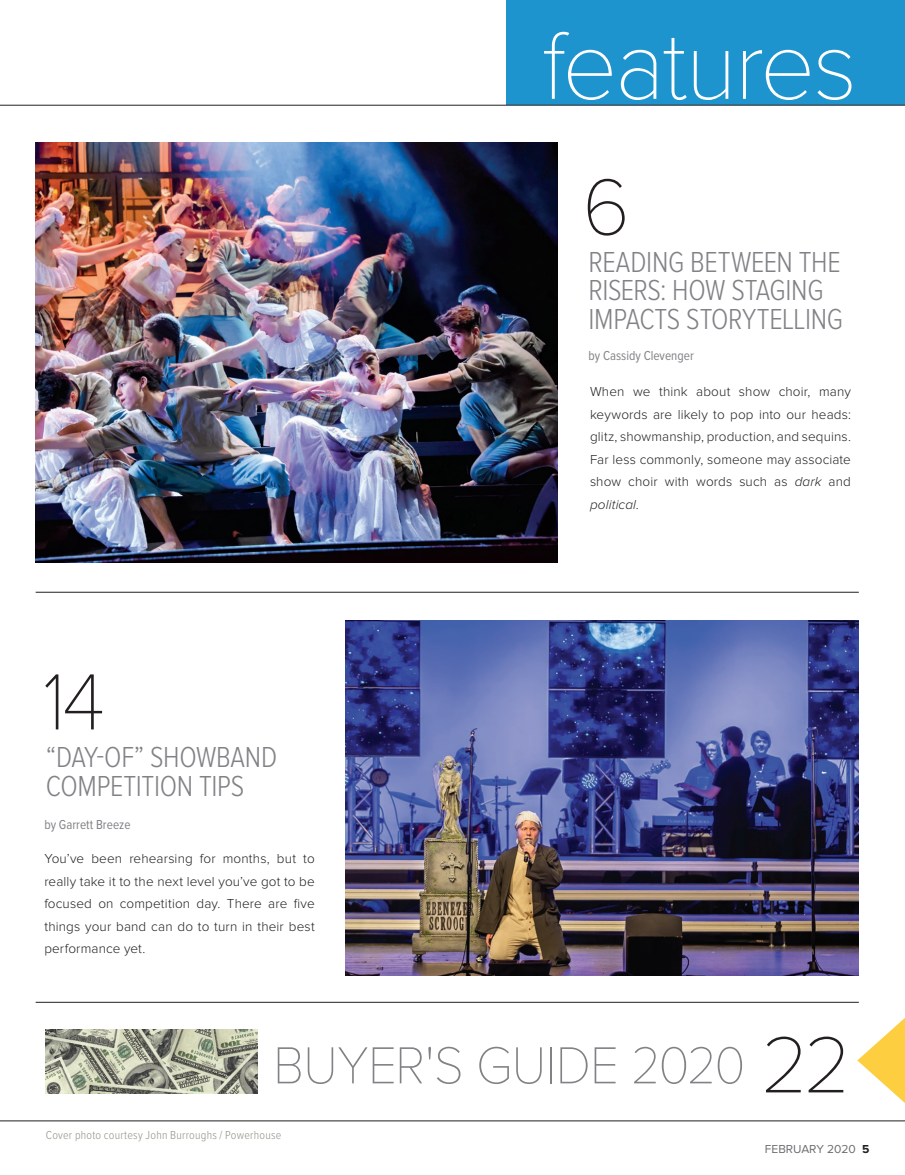
<style>
.page{position:relative;width:905px;height:1175px;background:#fff}
.page>*{position:absolute;margin:0;border:0;box-sizing:border-box;transform-origin:0 0}
.t1{font:100 99px "Proxima Nova T";letter-spacing:-.025em;color:#fff}
.t2{font:100 82.5px "Proxima Nova T";color:#231f20}
.t3{font:100 54px "Proxima Nova T";letter-spacing:-.015em;color:#808285;scale:.95 1}
.t4{font:300 30px/28.5px "Proxima Nova Cond";letter-spacing:-.01em;color:#808285}
.t5{font:300 13.5px/22.5px "Proxima Nova";letter-spacing:.01em;color:#231f20;text-align:justify}
.t6{font:13.5px "Proxima Nova Cond";color:#808285}
.t7{font:300 12px "Proxima Nova Cond";letter-spacing:.02em;color:#929288}
.t8{font:12px "Proxima Nova";color:#6c6d70}
.s1{font-style:italic}
.s2{font-weight:700;color:#231f20}
</style>
<div class="page">
<div style="left:506px;top:0;width:398px;height:105px;background:#1e94ce"></div>
<hr style="left:0;top:1120px;width:904px;height:1px;background:#231f20">
<hr style="left:0;top:105px;width:904px;height:1px;background:#231f20">
<hr style="left:36px;top:592px;width:822px;height:1px;background:#231f20">
<hr style="left:36px;top:1002px;width:822px;height:1px;background:#231f20">
<img style="left:36px;top:142px;width:521px;height:420px">
<img style="left:345px;top:620px;width:513px;height:355px">
<img style="left:46px;top:1029px;width:211px;height:64px">
<svg style="left:857px;top:1019px;width:47px;height:83px"></svg>
<h1 class="t1" style="left:542px;top:9px;width:316px">features</h1>
<h2 class="t2" style="left:582px;top:160px;width:49px">6</h2>
<h2 class="t2" style="left:43px;top:654px;width:64px">14</h2>
<h3 class="t4" style="left:46px;top:744px;width:233px">“DAY-OF” SHOWBAND<br>COMPETITION TIPS</h3>
<p class="t6" style="left:44px;top:818px;width:88px">by Garrett Breeze</p>
<p class="t5" style="left:44px;top:848px;width:272px">You’ve been rehearsing for months, but to really take it to the next level you’ve got to be focused on competition day. There are five things your band can do to turn in their best performance yet.</p>
<h3 class="t4" style="left:588px;top:249px;width:256px">READING BETWEEN THE<br>RISERS: HOW STAGING<br>IMPACTS STORYTELLING</h3>
<p class="t6" style="left:588px;top:350px;width:107px">by Cassidy Clevenger</p>
<p class="t5" style="left:590px;top:381px;width:262px">When we think about show choir, many keywords are likely to pop into our heads: glitz, showmanship, production, and sequins.<br>Far less commonly, someone may associate show choir with words such as <span class="s1">dark</span> and <span class="s1">political</span>.</p>
<h3 class="t3" style="left:273px;top:1034px;width:498px">BUYER'S GUIDE 2020</h3>
<p class="t7" style="left:46px;top:1129px;width:237px">Cover photo courtesy John Burroughs / Powerhouse</p>
<h2 class="t2" style="left:761px;top:1017px;width:92px">22</h2>
<p class="t8" style="left:765px;top:1143px;width:106px">FEBRUARY 2020 <span class="s2">5</span></p>
</div>
